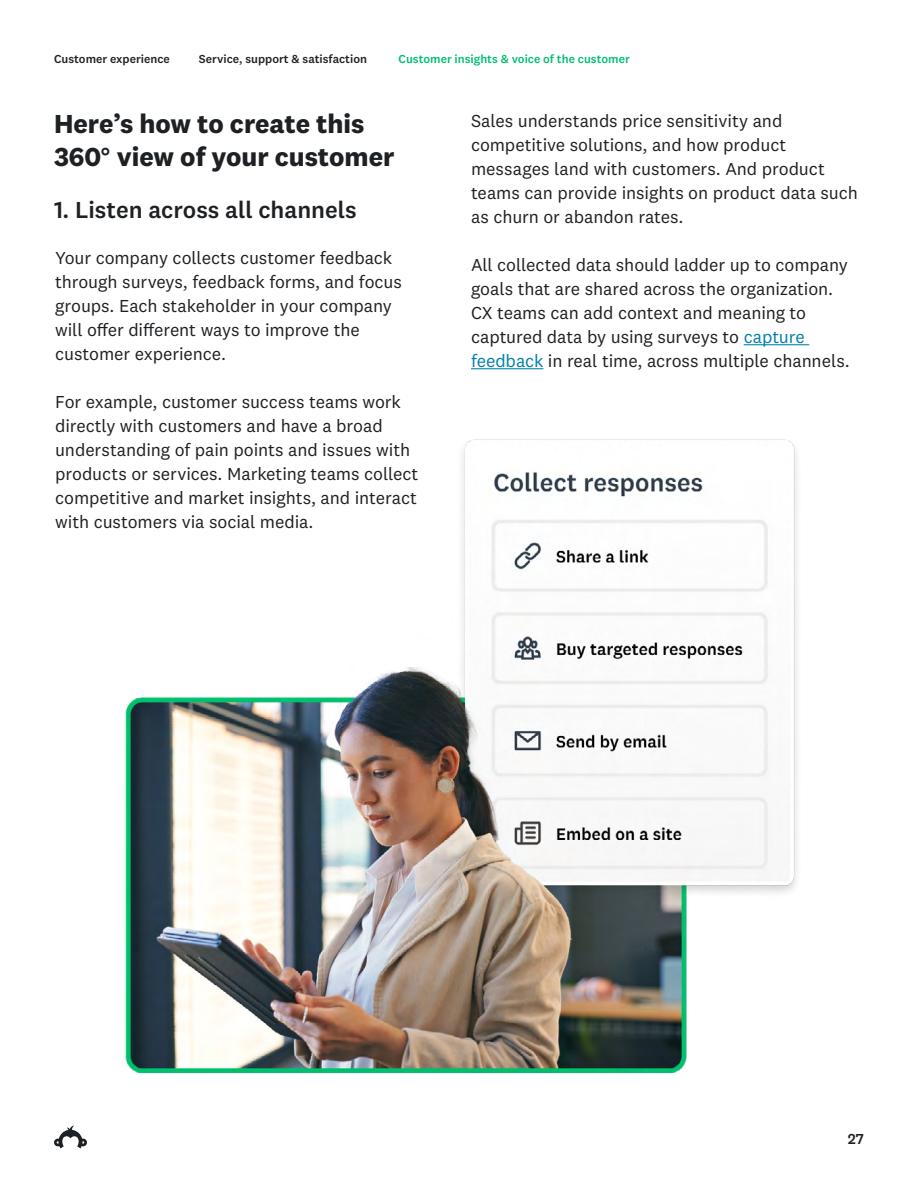
<style>
.page{position:relative;width:918px;height:1188px;background:#fff}
.page>*{position:absolute;margin:0;border:0;box-sizing:border-box;transform-origin:0 0}
.t1{font:700 27px/33px "National 2";color:#1e2124}
.t2{font:500 24px "National 2";color:#1e2124}
.t3{font:18px/24px "National 2";letter-spacing:-.005em;color:#1e2124}
.t4{font:500 15px "National 2";color:#1e2124}
.t5{font:500 12px "National 2";color:#1e2124}
.t6{font:500 12px "National 2";color:#00bf6f}
.s1{color:#007fac}
</style>
<div class="page">
<svg style="left:54px;top:1126px;width:33px;height:22px"></svg>
<img style="left:125px;top:439px;width:673px;height:633px">
<hr style="left:744px;top:344px;width:65px;height:1px;background:#007fac">
<hr style="left:471px;top:368px;width:72px;height:1px;background:#007fac">
<p class="t5" style="left:54px;top:52px;width:117px">Customer experience</p>
<p class="t5" style="left:199px;top:52px;width:170px">Service, support &amp; satisfaction</p>
<p class="t6" style="left:399px;top:52px;width:233px">Customer insights &amp; voice of the customer</p>
<h1 class="t1" style="left:54px;top:107px;width:342px">Here’s how to create this<br>360° view of your customer</h1>
<h2 class="t2" style="left:54px;top:195px;width:304px">1. Listen across all channels</h2>
<p class="t3" style="left:55px;top:246px;width:348px">Your company collects customer feedback through surveys, feedback forms, and focus groups. Each stakeholder in your company will offer different ways to improve the customer experience.</p>
<p class="t3" style="left:55px;top:390px;width:365px">For example, customer success teams work directly with customers and have a broad understanding of pain points and issues with products or services. Marketing teams collect competitive and market insights, and interact with customers via social media.</p>
<p class="t3" style="left:471px;top:108px;width:388px">Sales understands price sensitivity and competitive solutions, and how product messages land with customers. And product teams can provide insights on product data such as churn or abandon rates.</p>
<p class="t3" style="left:471px;top:252px;width:380px">All collected data should ladder up to company goals that are shared across the organization.<br>CX teams can add context and meaning to captured data by using surveys to <span class="s1">capture feedback</span> in real time, across multiple channels.</p>
<p class="t4" style="left:848px;top:1130px;width:18px">27</p>
</div>
